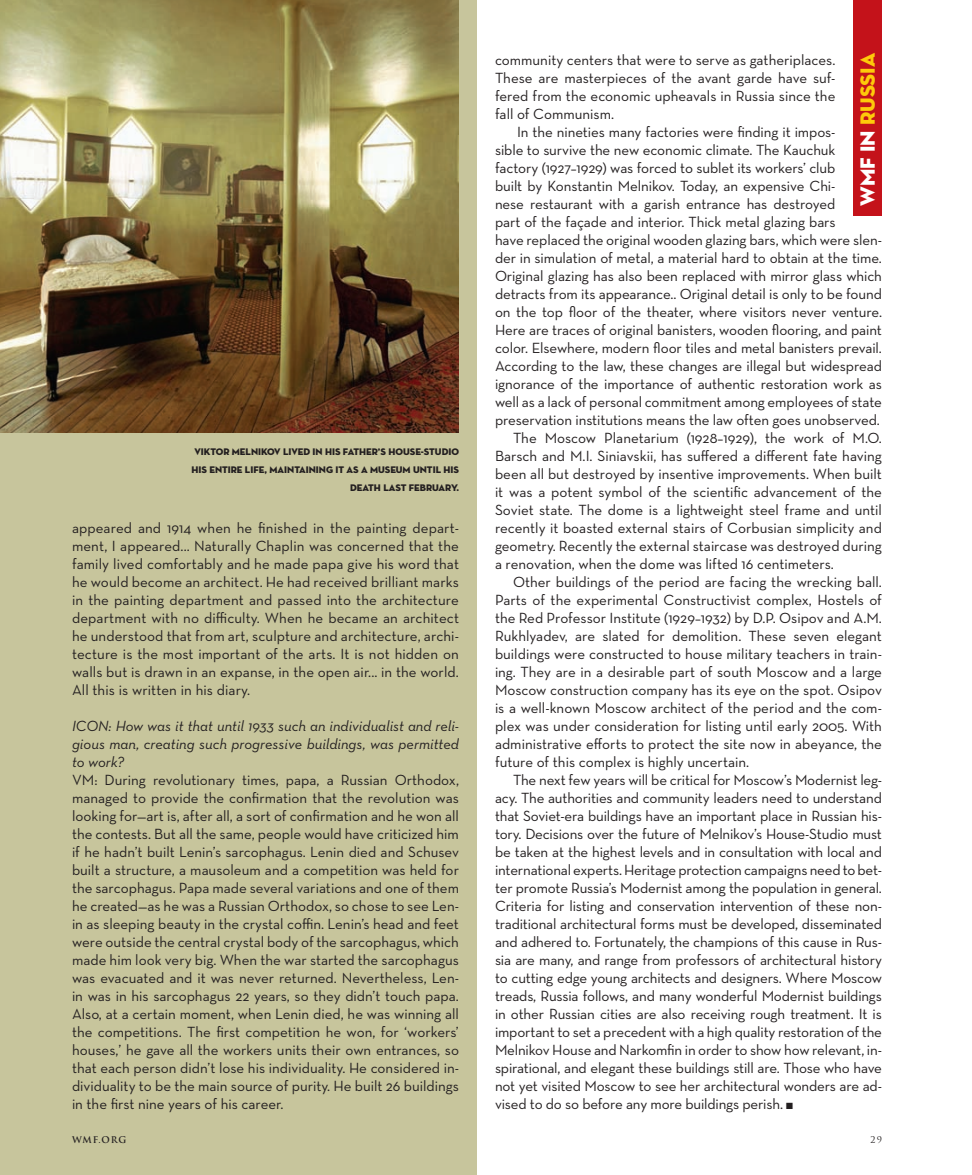
<style>
.page{position:relative;width:972px;height:1175px;background:#fff}
.page>*{position:absolute;margin:0;border:0;box-sizing:border-box;transform-origin:0 0}
.t1{font:21px "Neutra Disp Titling";color:#feca0a}
.t2{font:15px/18px "Neutra Text";letter-spacing:-.005em;color:#231f20;text-align:justify}
.t3{font:italic 15px/18px "Neutra Text";color:#231f20;text-align:justify}
.t4{font:9.75px/18px "Neutra Disp Titling";color:#231f20;text-align:right}
.t5{font:700 9px "Trajan";letter-spacing:.09em;color:#231f20}
.t6{font:9px "Trajan";color:#231f20}
.s1{color:#fff}
</style>
<div class="page">
<div style="left:0;top:0;width:477px;height:1174px;background:#c7c59c"></div>
<img style="left:0;top:0;width:459px;height:432px">
<div style="left:854px;top:0;width:28px;height:216px;background:#c4121a"></div>
<p class="t1" style="left:854px;top:206px;width:155px;rotate:-90deg"><span class="s1">WMF IN</span> RUSSIA</p>
<p class="t2" style="left:495px;top:50px;width:342px">community centers that were to serve as gatheriplaces.<br>These are masterpieces of the avant garde have suf&shy;fered from the economic upheavals in Russia since the fall of Communism.</p>
<p class="t2" style="left:495px;top:122px;width:389px;text-align:left;text-indent:22px">In the nineties many factories were finding it impos-<br>sible to survive the new economic climate. The Kauchuk factory (1927–1929) was forced to sublet its workers’ club<br>built by Konstantin Melnikov. Today, an expensive Chi-<br>nese restaurant with a garish entrance has destroyed<br>part of the façade and interior. Thick metal glazing bars<br>have replaced the original wooden glazing bars, which were slen&shy;der in simulation of metal, a material hard to obtain at the time.<br>Original glazing has also been replaced with mirror glass which detracts from its appearance.. Original detail is only to be found on the top floor of the theater, where visitors never venture.<br>Here are traces of original banisters, wooden flooring, and paint color. Elsewhere, modern floor tiles and metal banisters prevail.<br>According to the law, these changes are illegal but widespread ignorance of the importance of authentic restoration work as well as a lack of personal commitment among employees of state preservation institutions means the law often goes unobserved.</p>
<p class="t2" style="left:495px;top:428px;width:389px;text-indent:18px">The Moscow Planetarium (1928–1929), the work of M.O.<br>Barsch and M.I. Siniavskii, has suffered a different fate having been all but destroyed by insentive improvements. When built it was a potent symbol of the scientific advancement of the Soviet state. The dome is a lightweight steel frame and until recently it boasted external stairs of Corbusian simplicity and geometry. Recently the external staircase was destroyed during a renovation, when the dome was lifted 16 centimeters.</p>
<p class="t2" style="left:495px;top:572px;width:389px;text-indent:18px">Other buildings of the period are facing the wrecking ball.<br>Parts of the experimental Constructivist complex, Hostels of the Red Professor Institute (1929–1932) by D.P. Osipov and A.M.<br>Rukhlyadev, are slated for demolition. These seven elegant buildings were constructed to house military teachers in train&shy;ing. They are in a desirable part of south Moscow and a large Moscow construction company has its eye on the spot. Osipov is a well-known Moscow architect of the period and the com&shy;plex was under consideration for listing until early 2005. With administrative efforts to protect the site now in abeyance, the future of this complex is highly uncertain.</p>
<p class="t2" style="left:495px;top:770px;width:389px;text-indent:18px">The next few years will be critical for Moscow’s Modernist leg&shy;acy. The authorities and community leaders need to understand that Soviet-era buildings have an important place in Russian his&shy;tory. Decisions over the future of Melnikov’s House-Studio must be taken at the highest levels and in consultation with local and international experts. Heritage protection campaigns need to bet&shy;ter promote Russia’s Modernist among the population in general.<br>Criteria for listing and conservation intervention of these non&shy;traditional architectural forms must be developed, disseminated and adhered to. Fortunately, the champions of this cause in Rus&shy;sia are many, and range from professors of architectural history to cutting edge young architects and designers. Where Moscow treads, Russia follows, and many wonderful Modernist buildings in other Russian cities are also receiving rough treatment. It is important to set a precedent with a high quality restoration of the Melnikov House and Narkomfin in order to show how relevant, in&shy;spirational, and elegant these buildings still are. Those who have not yet visited Moscow to see her architectural wonders are ad&shy;vised to do so before any more buildings perish. ■</p>
<p class="t4" style="left:191px;top:442px;width:269px">VIKTOR MELNIKOV LIVED IN HIS FATHER’S HOUSE-STUDIO<br>HIS ENTIRE LIFE, MAINTAINING IT AS A MUSEUM UNTIL HIS<br>DEATH LAST FEBRUARY.</p>
<p class="t2" style="left:72px;top:518px;width:389px">appeared and 1914 when he finished in the painting depart&shy;ment, I appeared... Naturally Chaplin was concerned that the family lived comfortably and he made papa give his word that he would become an architect. He had received brilliant marks in the painting department and passed into the architecture department with no difficulty. When he became an architect he understood that from art, sculpture and architecture, archi&shy;tecture is the most important of the arts. It is not hidden on walls but is drawn in an expanse, in the open air... in the world.<br>All this is written in his diary.</p>
<p class="t3" style="left:72px;top:716px;width:389px">ICON: How was it that until 1933 such an individualist and reli&shy;gious man, creating such progressive buildings, was permitted to work?</p>
<p class="t2" style="left:72px;top:770px;width:389px">VM: During revolutionary times, papa, a Russian Orthodox, managed to provide the confirmation that the revolution was looking for—art is, after all, a sort of confirmation and he won all the contests. But all the same, people would have criticized him if he hadn’t built Lenin’s sarcophagus. Lenin died and Schusev built a structure, a mausoleum and a competition was held for the sarcophagus. Papa made several variations and one of them he created—as he was a Russian Orthodox, so chose to see Len&shy;in as sleeping beauty in the crystal coffin. Lenin’s head and feet were outside the central crystal body of the sarcophagus, which made him look very big. When the war started the sarcophagus was evacuated and it was never returned. Nevertheless, Len&shy;in was in his sarcophagus 22 years, so they didn’t touch papa.<br>Also, at a certain moment, when Lenin died, he was winning all the competitions. The first competition he won, for ‘workers’ houses,’ he gave all the workers units their own entrances, so that each person didn’t lose his individuality. He considered in&shy;dividuality to be the main source of purity. He built 26 buildings in the first nine years of his career.</p>
<p class="t5" style="left:72px;top:1134px;width:56px">WMF.ORG</p>
<p class="t6" style="left:871px;top:1134px;width:13px">29</p>
</div>
